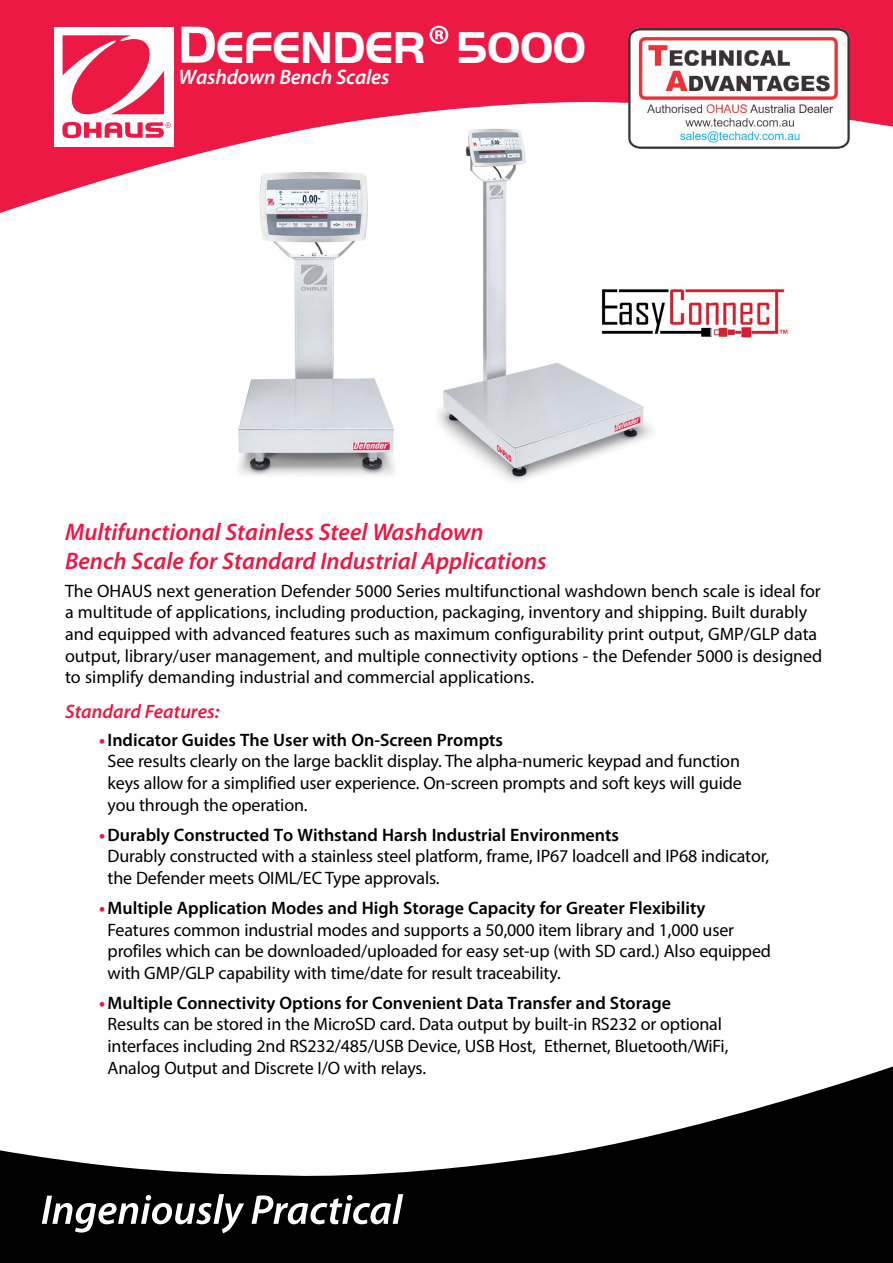
<style>
.page{position:relative;width:893px;height:1263px;background:#fff}
.page>*{position:absolute;margin:0;border:0;box-sizing:border-box;transform-origin:0 0}
.t1{font:700 45.9px "Handel Got D";letter-spacing:-.01em;color:#fff}
.t2{font:italic 600 24px/28.8px "Myriad Pro";color:#ed1844}
.t3{font:italic 600 21px "Myriad Pro";letter-spacing:-.01em;color:#fff}
.t4{font:italic 600 19.5px "Myriad Pro";color:#ed1844}
.t5{font:18px/21.6px "Myriad Pro";letter-spacing:-.01em;color:#000}
.s1{font-size:54px}
.s2{font-family:"Myriad Pro";font-weight:600;font-style:italic;font-size:54px}
.s3{font-weight:700;color:#ed1844}
.s4{font-weight:600}
</style>
<div class="page">
<img style="left:238px;top:220px;width:156px;height:255px">
<img style="left:438px;top:220px;width:215px;height:261px">
<svg style="left:0;top:0;width:893px;height:220px;fill:#ed1844"></svg>
<div style="left:54px;top:27px;width:120px;height:119px;background:#fff"></div>
<svg style="left:62px;top:35px;width:109px;height:103px"></svg>
<svg style="left:0;top:1066px;width:893px;height:197px;fill:#000"></svg>
<svg style="left:42px;top:1194px;width:202px;height:39px"></svg>
<svg style="left:252px;top:1194px;width:151px;height:30px"></svg>
<img style="left:596px;top:286px;width:192px;height:54px">
<img style="left:629px;top:29px;width:220px;height:119px">
<h1 class="t1" style="left:178px;top:21px;width:410px"><span class="s1">D</span>EFENDER<span class="s2">®</span> 5000</h1>
<p class="t3" style="left:178px;top:64px;width:212px">Washdown Bench Scales</p>
<h2 class="t2" style="left:65px;top:517px;width:483px">Multifunctional Stainless Steel Washdown<br>Bench Scale for Standard Industrial Applications</h2>
<p class="t5" style="left:65px;top:580px;width:759px">The OHAUS next generation Defender 5000 Series multifunctional washdown bench scale is ideal for a multitude of applications, including production, packaging, inventory and shipping. Built durably and equipped with advanced features such as maximum configurability print output, GMP/GLP data output, library/user management, and multiple connectivity options - the Defender 5000 is designed to simplify demanding industrial and commercial applications.</p>
<p class="t4" style="left:65px;top:699px;width:156px">Standard Features:</p>
<p class="t5" style="left:108px;top:729px;width:636px;text-indent:-8px"><span class="s3">•</span><span class="s4">Indicator Guides The User with On-Screen Prompts<br></span>See results clearly on the large backlit display. The alpha-numeric keypad and function keys allow for a simplified user experience. On-screen prompts and soft keys will guide you through the operation.</p>
<p class="t5" style="left:108px;top:823px;width:663px;text-indent:-8px"><span class="s3">•</span><span class="s4">Durably Constructed To Withstand Harsh Industrial Environments<br></span>Durably constructed with a stainless steel platform, frame, IP67 loadcell and IP68 indicator, the Defender meets OIML/EC Type approvals.</p>
<p class="t5" style="left:108px;top:897px;width:665px;text-indent:-8px"><span class="s3">•</span><span class="s4">Multiple Application Modes and High Storage Capacity for Greater Flexibility </span>Features common industrial modes and supports a 50,000 item library and 1,000 user profiles which can be downloaded/uploaded for easy set-up (with SD card.) Also equipped with GMP/GLP capability with time/date for result traceability.</p>
<p class="t5" style="left:108px;top:992px;width:622px;text-indent:-8px"><span class="s3">•</span><span class="s4">Multiple Connectivity Options for Convenient Data Transfer and Storage<br></span>Results can be stored in the MicroSD card. Data output by built-in RS232 or optional interfaces including 2nd RS232/485/USB Device, USB Host, Ethernet, Bluetooth/WiFi, Analog Output and Discrete I/O with relays.</p>
</div>
